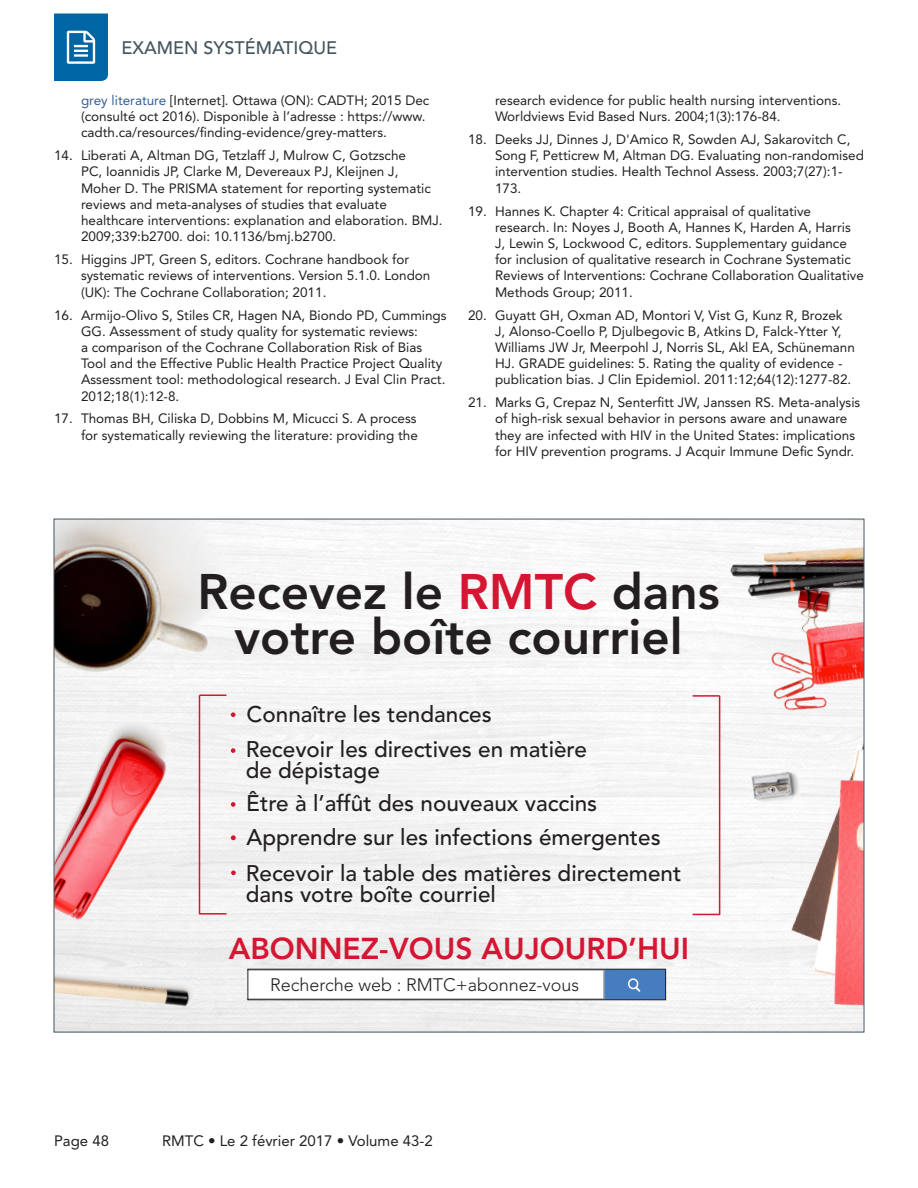
<style>
.page{position:relative;width:918px;height:1188px;background:#fff}
.page>*{position:absolute;margin:0;border:0;box-sizing:border-box;transform-origin:0 0}
.t1{font:800 49.5px/45px "Avenir LT Std";color:#231f20;text-align:center}
.t2{font:800 30px "Avenir LT Std";color:#d51633}
.t3{font:500 22.5px/34.3px "Avenir LT Std";color:#231f20}
.t4{font:300 18px "Avenir LT Std";color:#231f20}
.t5{font:500 18px "Avenir LT Std";color:#45555f}
.t6{font:15px "Avenir LT Std";color:#231f20}
.t7{font:13.5px/16.2px "Avenir LT Std";color:#231f20}
.s1{color:#365f91}
.s2{color:#d51633}
</style>
<div class="page">
<svg style="left:54px;top:14px;width:54px;height:67px;background:#1c76ae"></svg>
<img style="left:56px;top:521px;width:668px;height:509px">
<img style="left:724px;top:521px;width:138px;height:509px">
<img style="left:56px;top:521px;width:272px;height:254px">
<hr style="left:200px;top:694px;width:26px;height:2px;background:#d51633">
<hr style="left:200px;top:913px;width:26px;height:2px;background:#d51633">
<hr style="left:693px;top:695px;width:27px;height:2px;background:#d51633">
<hr style="left:719px;top:696px;width:1px;height:219px;background:#d51633">
<svg style="left:693px;top:914px;width:26px;height:1px"></svg>
<img style="left:56px;top:671px;width:145px;height:268px">
<img style="left:56px;top:960px;width:160px;height:51px">
<svg style="left:231px;top:712px;width:5px;height:5px"></svg>
<svg style="left:231px;top:748px;width:5px;height:5px"></svg>
<svg style="left:231px;top:802px;width:5px;height:5px"></svg>
<svg style="left:231px;top:835px;width:5px;height:5px"></svg>
<svg style="left:231px;top:870px;width:5px;height:5px"></svg>
<img style="left:250px;top:971px;width:414px;height:27px">
<div style="left:248px;top:969px;width:418px;height:31px;border:1px solid #231f20"></div>
<h3 class="t5" style="left:122px;top:37px;width:217px">EXAMEN SYSTÉMATIQUE</h3>
<p class="t7" style="left:81px;top:92px;width:350px"><span class="s1">grey literature</span> [Internet]. Ottawa (ON): CADTH; 2015 Dec (consulté oct 2016). Disponible à l’adresse : https://www. cadth.ca/resources/finding-evidence/grey-matters.</p>
<p class="t7" style="left:81px;top:148px;width:363px;text-indent:-27px">14. Liberati A, Altman DG, Tetzlaff J, Mulrow C, Gotzsche<br>PC, Ioannidis JP, Clarke M, Devereaux PJ, Kleijnen J,<br>Moher D. The PRISMA statement for reporting systematic reviews and meta-analyses of studies that evaluate healthcare interventions: explanation and elaboration. BMJ.<br>2009;339:b2700. doi: 10.1136/bmj.b2700.</p>
<p class="t7" style="left:81px;top:252px;width:351px;text-indent:-27px">15. Higgins JPT, Green S, editors. Cochrane handbook for systematic reviews of interventions. Version 5.1.0. London (UK): The Cochrane Collaboration; 2011.</p>
<p class="t7" style="left:81px;top:307px;width:367px;text-indent:-27px">16. Armijo-Olivo S, Stiles CR, Hagen NA, Biondo PD, Cummings GG. Assessment of study quality for systematic reviews:<br>a comparison of the Cochrane Collaboration Risk of Bias Tool and the Effective Public Health Practice Project Quality Assessment tool: methodological research. J Eval Clin Pract.<br>2012;18(1):12-8.</p>
<p class="t7" style="left:54px;top:411px;width:365px;text-align:right">17. Thomas BH, Ciliska D, Dobbins M, Micucci S. A process for systematically reviewing the literature: providing the</p>
<p class="t7" style="left:495px;top:92px;width:348px">research evidence for public health nursing interventions.<br>Worldviews Evid Based Nurs. 2004;1(3):176-84.</p>
<p class="t7" style="left:495px;top:131px;width:370px;text-indent:-27px">18. Deeks JJ, Dinnes J, D'Amico R, Sowden AJ, Sakarovitch C, Song F, Petticrew M, Altman DG. Evaluating non‑randomised intervention studies. Health Technol Assess. 2003;7(27):1- 173.</p>
<p class="t7" style="left:495px;top:203px;width:371px;text-indent:-27px">19. Hannes K. Chapter 4: Critical appraisal of qualitative research. In: Noyes J, Booth A, Hannes K, Harden A, Harris J, Lewin S, Lockwood C, editors. Supplementary guidance for inclusion of qualitative research in Cochrane Systematic Reviews of Interventions: Cochrane Collaboration Qualitative Methods Group; 2011.</p>
<p class="t7" style="left:495px;top:307px;width:361px;text-indent:-27px">20. Guyatt GH, Oxman AD, Montori V, Vist G, Kunz R, Brozek J, Alonso-Coello P, Djulbegovic B, Atkins D, Falck-Ytter Y, Williams JW Jr, Meerpohl J, Norris SL, Akl EA, Schünemann HJ. GRADE guidelines: 5. Rating the quality of evidence - publication bias. J Clin Epidemiol. 2011:12;64(12):1277-82.</p>
<p class="t7" style="left:495px;top:395px;width:367px;text-indent:-27px">21. Marks G, Crepaz N, Senterfitt JW, Janssen RS. Meta-analysis of high-risk sexual behavior in persons aware and unaware they are infected with HIV in the United States: implications for HIV prevention programs. J Acquir Immune Defic Syndr.</p>
<p class="t1" style="left:197px;top:569px;width:524px">Recevez le <span class="s2">RMTC</span> dans votre boîte courriel</p>
<p class="t3" style="left:246px;top:697px;width:343px;line-height:35.2px">Connaître les tendances<br>Recevoir les directives en matière</p>
<p class="t3" style="left:246px;top:753px;width:437px">de dépistage<br>Être à l’affût des nouveaux vaccins Apprendre sur les infections émergentes Recevoir la table des matières directement</p>
<p class="t3" style="left:246px;top:877px;width:252px">dans votre boîte courriel</p>
<p class="t2" style="left:229px;top:931px;width:462px">ABONNEZ-VOUS AUJOURD’HUI</p>
<p class="t4" style="left:270px;top:974px;width:311px">Recherche web : RMTC+abonnez-vous</p>
<p class="t6" style="left:54px;top:1133px;width:57px">Page 48</p>
<p class="t6" style="left:162px;top:1133px;width:272px">RMTC • Le 2 février 2017 • Volume 43-2</p>
</div>
